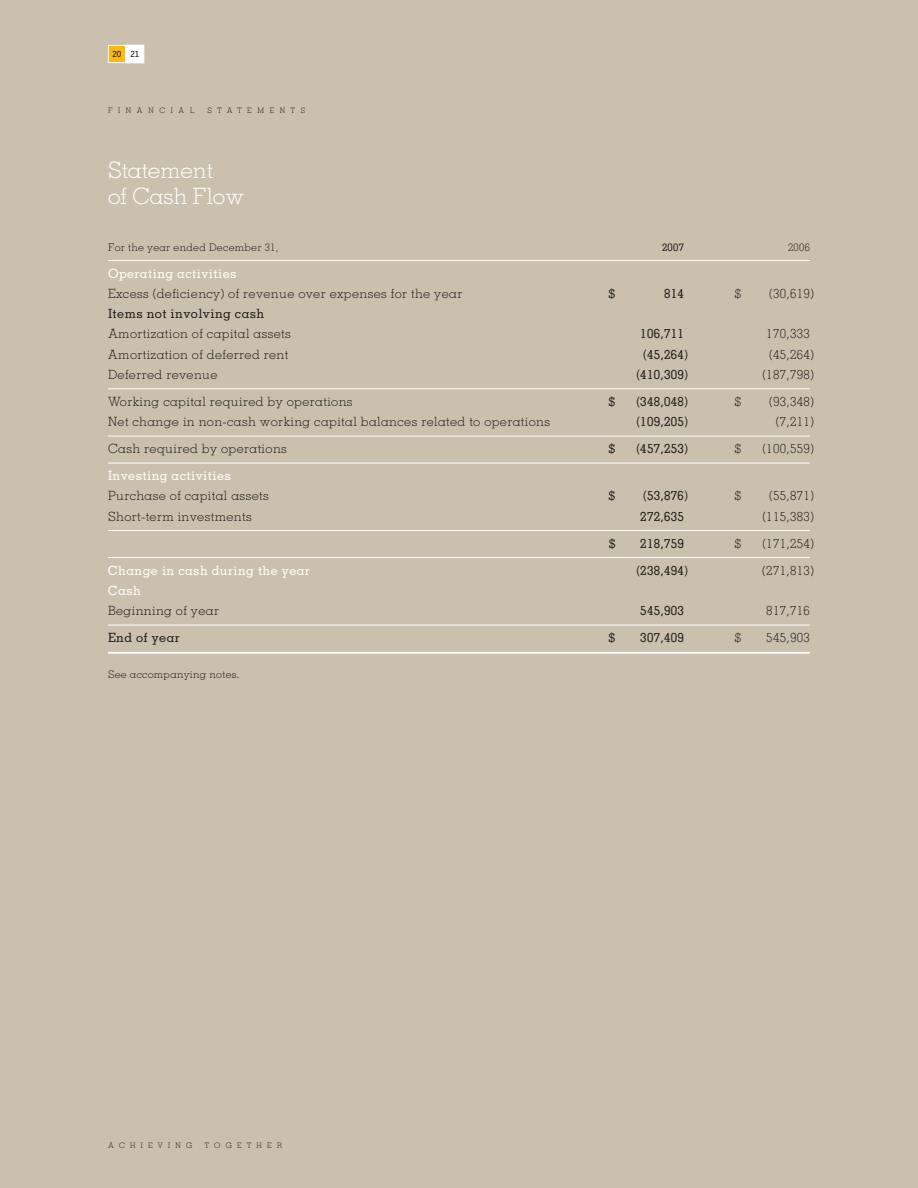
<style>
.page{position:relative;width:918px;height:1188px;background:#cac0ad}
.page>*{position:absolute;margin:0;border:0;box-sizing:border-box;transform-origin:0 0}
.t1{font:300 22.5px/25.5px "Memphis";color:#fff}
.t2{font:300 12.75px "Memphis";letter-spacing:.03em;color:#231f20}
.t3{font:500 12.75px "Memphis";letter-spacing:.03em;color:#231f20}
.t4{font:500 12.75px "Memphis";letter-spacing:.03em;color:#fff}
.t5{font:300 10.5px "Memphis";letter-spacing:.03em;color:#231f20}
.t6{font:500 10.5px "Memphis";color:#231f20}
.t7{font:700 8.25px "Bell Gothic";color:#231f20}
.t8{font:300 7.5px "Memphis";letter-spacing:.75em;color:#231f20}
.t9{font:300 7.5px "Memphis";letter-spacing:.7em;color:#231f20}
</style>
<div class="page">
<hr style="left:108px;top:260px;width:702px;height:1px;background:#fff">
<hr style="left:108px;top:389px;width:702px;height:1px;background:#fff">
<hr style="left:108px;top:436px;width:702px;height:1px;background:#fff">
<hr style="left:108px;top:463px;width:702px;height:1px;background:#fff">
<hr style="left:108px;top:530px;width:702px;height:1px;background:#fff">
<hr style="left:108px;top:557px;width:702px;height:1px;background:#fff">
<hr style="left:108px;top:625px;width:702px;height:1px;background:#fff">
<hr style="left:108px;top:652px;width:702px;height:2px;background:#fff">
<div style="left:126px;top:45px;width:18px;height:18px;background:#fff"></div>
<div style="left:109px;top:46px;width:16px;height:16px;background:#fdb813"></div>
<div style="left:108px;top:45px;width:18px;height:18px;border:1px solid #fff"></div>
<p class="t7" style="left:112px;top:51px;width:29px">20 21</p>
<p class="t8" style="left:108px;top:108px;width:88px">FINANCIAL</p>
<p class="t8" style="left:207px;top:108px;width:99px">STATEMENTS</p>
<h1 class="t1" style="left:108px;top:159px;width:138px">Statement<br>of Cash Flow</h1>
<p class="t5" style="left:108px;top:243px;width:172px">For the year ended December 31,</p>
<p class="t6" style="left:662px;top:243px;width:23px">2007</p>
<p class="t5" style="left:788px;top:243px;width:23px">2006</p>
<p class="t4" style="left:108px;top:268px;width:130px">Operating activities</p>
<p class="t2" style="left:108px;top:289px;width:356px">Excess (deficiency) of revenue over expenses for the year</p>
<p class="t3" style="left:609px;top:289px;width:8px">$</p>
<p class="t3" style="left:664px;top:289px;width:21px">814</p>
<p class="t2" style="left:735px;top:289px;width:8px">$</p>
<p class="t2" style="left:769px;top:289px;width:46px">(30,619)</p>
<p class="t3" style="left:108px;top:309px;width:158px">Items not involving cash</p>
<p class="t2" style="left:108px;top:329px;width:184px">Amortization of capital assets</p>
<p class="t3" style="left:640px;top:329px;width:45px">106,711</p>
<p class="t2" style="left:766px;top:329px;width:45px">170,333</p>
<p class="t2" style="left:108px;top:349px;width:182px">Amortization of deferred rent</p>
<p class="t3" style="left:643px;top:349px;width:46px">(45,264)</p>
<p class="t2" style="left:769px;top:349px;width:46px">(45,264)</p>
<p class="t2" style="left:108px;top:370px;width:111px">Deferred revenue</p>
<p class="t3" style="left:636px;top:370px;width:53px">(410,309)</p>
<p class="t2" style="left:762px;top:370px;width:53px">(187,798)</p>
<p class="t2" style="left:108px;top:397px;width:246px">Working capital required by operations</p>
<p class="t3" style="left:609px;top:397px;width:8px">$</p>
<p class="t3" style="left:636px;top:397px;width:53px">(348,048)</p>
<p class="t2" style="left:735px;top:397px;width:8px">$</p>
<p class="t2" style="left:769px;top:397px;width:46px">(93,348)</p>
<p class="t2" style="left:108px;top:417px;width:444px">Net change in non-cash working capital balances related to operations</p>
<p class="t3" style="left:636px;top:417px;width:53px">(109,205)</p>
<p class="t2" style="left:776px;top:417px;width:40px">(7,211)</p>
<p class="t2" style="left:108px;top:444px;width:180px">Cash required by operations</p>
<p class="t3" style="left:609px;top:444px;width:8px">$</p>
<p class="t3" style="left:636px;top:444px;width:53px">(457,253)</p>
<p class="t2" style="left:735px;top:444px;width:8px">$</p>
<p class="t2" style="left:762px;top:444px;width:53px">(100,559)</p>
<p class="t4" style="left:108px;top:471px;width:125px">Investing activities</p>
<p class="t2" style="left:108px;top:491px;width:162px">Purchase of capital assets</p>
<p class="t3" style="left:609px;top:491px;width:8px">$</p>
<p class="t3" style="left:643px;top:491px;width:46px">(53,876)</p>
<p class="t2" style="left:735px;top:491px;width:8px">$</p>
<p class="t2" style="left:769px;top:491px;width:46px">(55,871)</p>
<p class="t2" style="left:108px;top:511px;width:145px">Short-term investments</p>
<p class="t3" style="left:640px;top:511px;width:45px">272,635</p>
<p class="t2" style="left:762px;top:511px;width:53px">(115,383)</p>
<p class="t3" style="left:609px;top:538px;width:8px">$</p>
<p class="t3" style="left:640px;top:538px;width:45px">218,759</p>
<p class="t2" style="left:735px;top:538px;width:8px">$</p>
<p class="t2" style="left:762px;top:538px;width:53px">(171,254)</p>
<p class="t4" style="left:108px;top:565px;width:203px">Change in cash during the year</p>
<p class="t3" style="left:636px;top:565px;width:53px">(238,494)</p>
<p class="t2" style="left:762px;top:565px;width:53px">(271,813)</p>
<p class="t4" style="left:108px;top:586px;width:35px">Cash</p>
<p class="t2" style="left:108px;top:606px;width:112px">Beginning of year</p>
<p class="t3" style="left:640px;top:606px;width:45px">545,903</p>
<p class="t2" style="left:766px;top:606px;width:45px">817,716</p>
<p class="t3" style="left:108px;top:633px;width:73px">End of year</p>
<p class="t3" style="left:609px;top:633px;width:8px">$</p>
<p class="t3" style="left:640px;top:633px;width:45px">307,409</p>
<p class="t2" style="left:735px;top:633px;width:8px">$</p>
<p class="t2" style="left:766px;top:633px;width:45px">545,903</p>
<p class="t5" style="left:108px;top:670px;width:133px">See accompanying notes.</p>
<p class="t9" style="left:108px;top:1143px;width:86px">ACHIEVING</p>
<p class="t9" style="left:205px;top:1143px;width:79px">TOGETHER</p>
</div>
